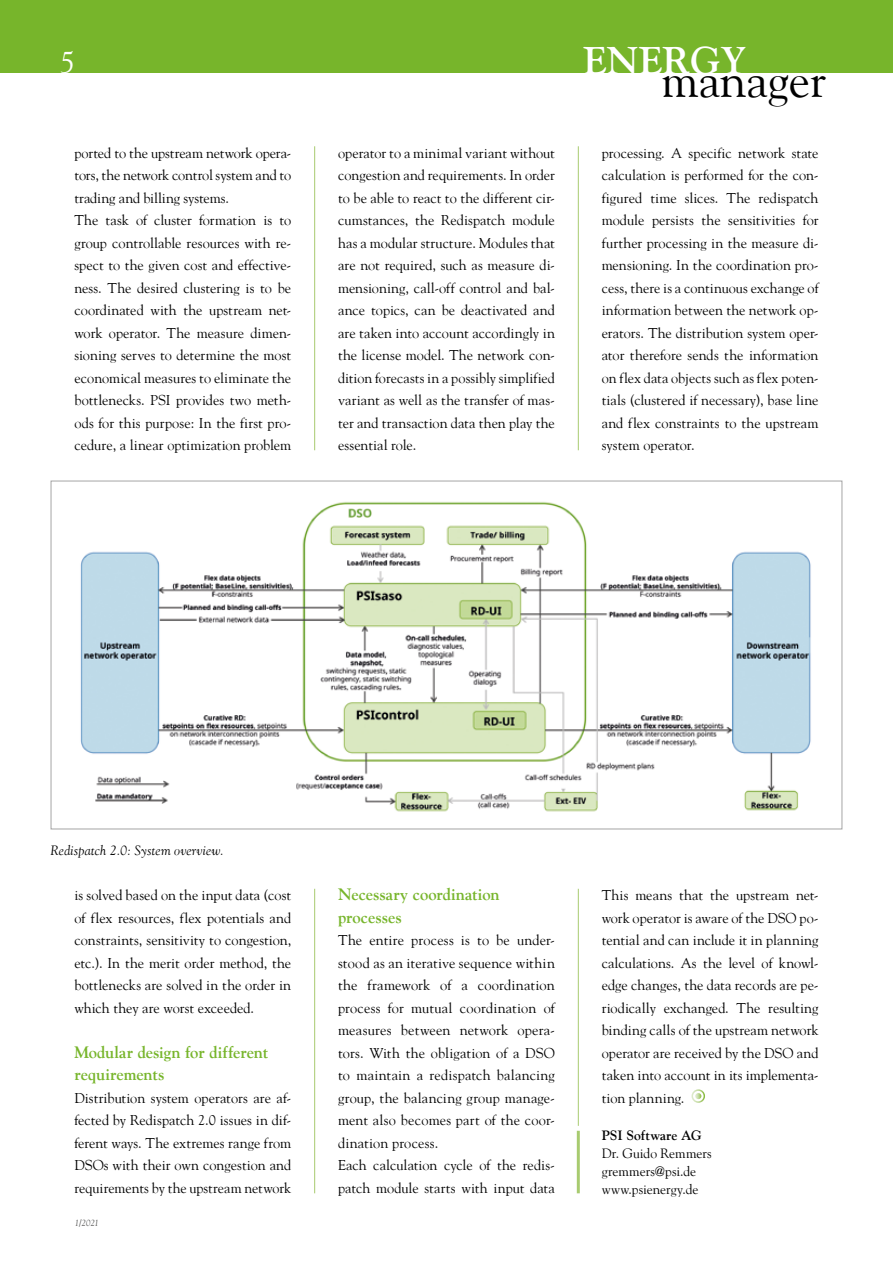
<style>
.page{position:relative;width:893px;height:1263px;background:#fff}
.page>*{position:absolute;margin:0;border:0;box-sizing:border-box;transform-origin:0 0}
.t1{font:47.85px "Goudy";color:#000}
.t2{font:700 38.55px "Goudy";color:#fff}
.t3{font:30px "Goudy";color:#fff}
.t4{font:700 16.5px/22.5px "Goudy";letter-spacing:-.005em;color:#77b52b}
.t5{font:14.25px/22.5px "Goudy";letter-spacing:.005em;color:#000;text-align:justify}
.t6{font:13.5px/18px "Goudy";color:#000}
.t7{font:italic 13.5px "Goudy";letter-spacing:.01em;color:#000}
.t8{font:700 13.5px "Goudy";color:#000}
.t9{font:italic 9px "Goudy";color:#565655}
</style>
<div class="page">
<div style="left:0;top:0;width:893px;height:72px;background:#77b52b"></div>
<div style="left:691px;top:1089px;width:14px;height:14px;border:2px solid #fff;border-radius:50%"></div>
<svg style="left:695px;top:1093px;width:6px;height:6px"></svg>
<hr style="left:578px;top:146px;width:1px;height:304px;background:#a8cb70">
<hr style="left:314px;top:146px;width:1px;height:304px;background:#a8cb70">
<hr style="left:577px;top:1131px;width:3px;height:62px;background:#a8cb70">
<hr style="left:578px;top:889px;width:1px;height:237px;background:#a8cb70">
<hr style="left:314px;top:889px;width:1px;height:304px;background:#a8cb70">
<img style="left:80px;top:501px;width:731px;height:311px">
<h3 class="t3" style="left:60px;top:44px;width:16px">5</h3>
<p class="t5" style="left:74px;top:141px;width:218px;text-align:left">ported to the upstream network opera&shy;tors, the network control system and to trading and billing systems.<br>The task of cluster formation is to group controllable resources with re&shy;spect to the given cost and effective&shy;ness. The desired clustering is to be coordinated with the upstream net&shy;work operator. The measure dimen&shy;sioning serves to determine the most economical measures to eliminate the bottlenecks. PSI provides two meth&shy;ods for this purpose: In the first pro&shy;cedure, a linear optimization problem</p>
<p class="t5" style="left:338px;top:141px;width:218px">operator to a minimal variant without congestion and requirements. In order to be able to react to the different cir&shy;cumstances, the Redispatch module has a modular structure. Modules that are not required, such as measure di&shy;mensioning, call-off control and bal&shy;ance topics, can be deactivated and are taken into account accordingly in the license model. The network con&shy;dition forecasts in a possibly simplified variant as well as the transfer of mas&shy;ter and transaction data then play the essential role.</p>
<h2 class="t2" style="left:583px;top:38px;width:164px">ENERGY</h2>
<h1 class="t1" style="left:661px;top:51px;width:166px">manager</h1>
<p class="t5" style="left:602px;top:141px;width:218px">processing. A specific network state calculation is performed for the con&shy;figured time slices. The redispatch module persists the sensitivities for further processing in the measure di&shy;mensioning. In the coordination pro&shy;cess, there is a continuous exchange of information between the network op&shy;erators. The distribution system oper&shy;ator therefore sends the information on flex data objects such as flex poten&shy;tials (clustered if necessary), base line and flex constraints to the upstream system operator.</p>
<p class="t7" style="left:51px;top:842px;width:175px">Redispatch 2.0: System overview.</p>
<p class="t5" style="left:74px;top:884px;width:218px">is solved based on the input data (cost of flex resources, flex potentials and constraints, sensitivity to congestion, etc.). In the merit order method, the bottlenecks are solved in the order in which they are worst exceeded.</p>
<p class="t4" style="left:74px;top:1041px;width:195px">Modular design for different requirements</p>
<p class="t5" style="left:74px;top:1086px;width:218px">Distribution system operators are af&shy;fected by Redispatch 2.0 issues in dif&shy;ferent ways. The extremes range from DSOs with their own congestion and requirements by the upstream network</p>
<p class="t9" style="left:75px;top:1217px;width:26px">1/2021</p>
<p class="t4" style="left:338px;top:883px;width:163px">Necessary coordination processes</p>
<p class="t5" style="left:338px;top:929px;width:218px;text-align:left">The entire process is to be under&shy;stood as an iterative sequence within the framework of a coordination process for mutual coordination of measures between network opera&shy;tors. With the obligation of a DSO to maintain a redispatch balancing group, the balancing group manage&shy;ment also becomes part of the coor&shy;dination process.<br>Each calculation cycle of the redis&shy;patch module starts with input data</p>
<p class="t5" style="left:602px;top:884px;width:218px">This means that the upstream net&shy;work operator is aware of the DSO po&shy;tential and can include it in planning calculations. As the level of knowl&shy;edge changes, the data records are pe&shy;riodically exchanged. The resulting binding calls of the upstream network operator are received by the DSO and taken into account in its implementa&shy;tion planning.</p>
<p class="t8" style="left:602px;top:1128px;width:102px">PSI Software AG</p>
<p class="t6" style="left:602px;top:1144px;width:111px">Dr. Guido Remmers gremmers@psi.de www.psienergy.de</p>
</div>
